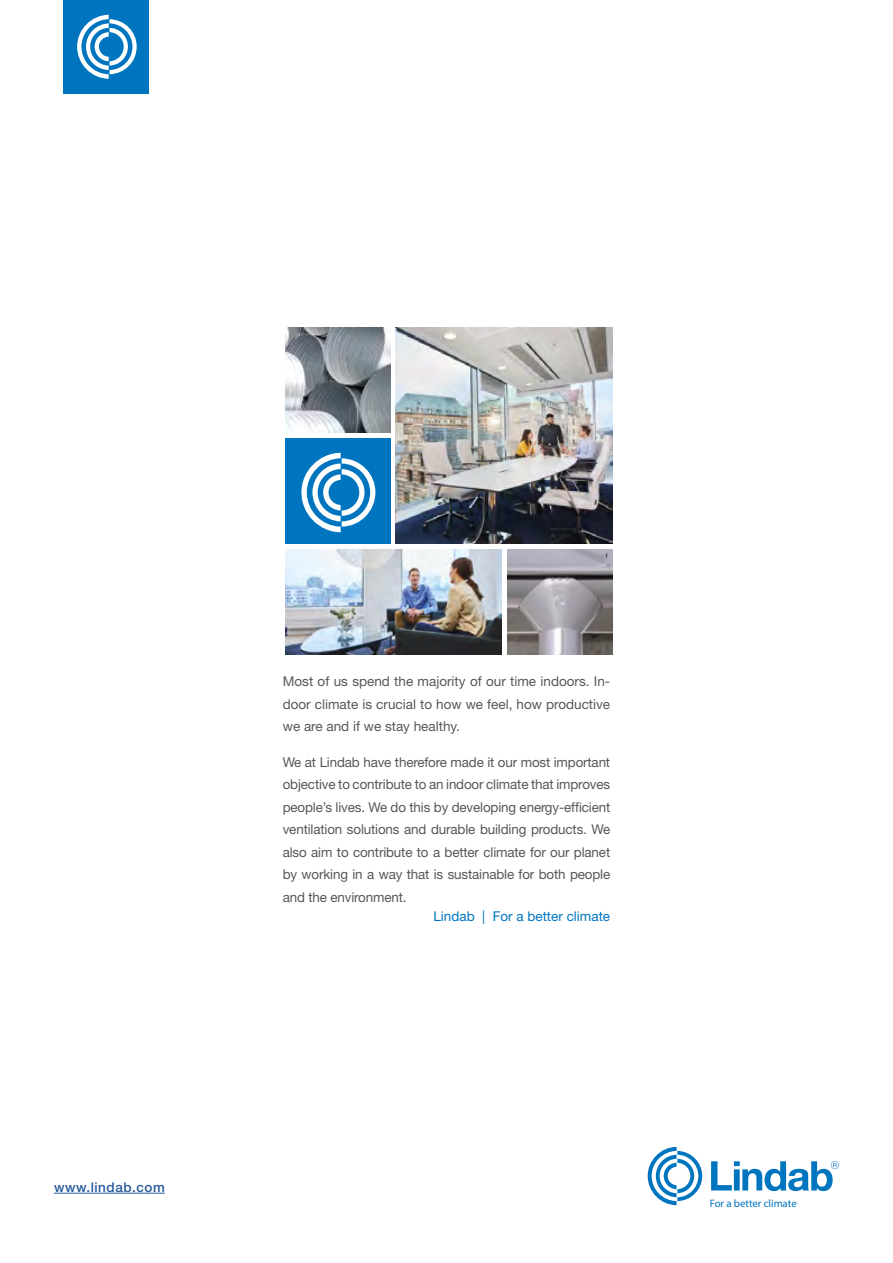
<style>
.page{position:relative;width:893px;height:1263px;background:#fff}
.page>*{position:absolute;margin:0;border:0;box-sizing:border-box;transform-origin:0 0}
.t1{font:13.5px/22.5px "Helvetica Neue LT Pro";letter-spacing:-.01em;color:#575756;text-align:justify}
.t2{font:13.5px "Helvetica Neue LT Pro";color:#0075bf}
.t3{font:500 13.5px "Helvetica Neue LT Pro";letter-spacing:.04em;color:#275b9b}
.t4{font:10.8px "Myriad Pro";color:#0075bf}
</style>
<div class="page">
<div style="left:64px;top:0;width:85px;height:94px;background:#0075bf"></div>
<svg style="left:77px;top:15px;width:60px;height:64px"></svg>
<svg style="left:711px;top:1161px;width:128px;height:30px"></svg>
<svg style="left:648px;top:1147px;width:54px;height:58px"></svg>
<hr style="left:54px;top:1193px;width:111px;height:1px;background:#275b9b">
<img style="left:285px;top:549px;width:217px;height:106px">
<img style="left:507px;top:549px;width:105px;height:106px">
<img style="left:396px;top:327px;width:216px;height:217px">
<img style="left:285px;top:327px;width:105px;height:106px">
<div style="left:285px;top:438px;width:105px;height:106px;background:#0075bf"></div>
<svg style="left:301px;top:453px;width:74px;height:79px"></svg>
<p class="t3" style="left:54px;top:1179px;width:112px">www.lindab.com</p>
<p class="t1" style="left:283px;top:670px;width:329px">Most of us spend the majority of our time indoors. In&shy;door climate is crucial to how we feel, how productive we are and if we stay healthy.</p>
<p class="t1" style="left:283px;top:750px;width:329px">We at Lindab have therefore made it our most important objective to contribute to an indoor climate that improves people’s lives. We do this by developing energy-efficient ventilation solutions and durable building products. We also aim to contribute to a better climate for our planet by working in a way that is sustainable for both people and the environment.</p>
<p class="t2" style="left:433px;top:908px;width:178px">Lindab | For a better climate</p>
<p class="t4" style="left:710px;top:1197px;width:89px">For a better climate</p>
</div>
